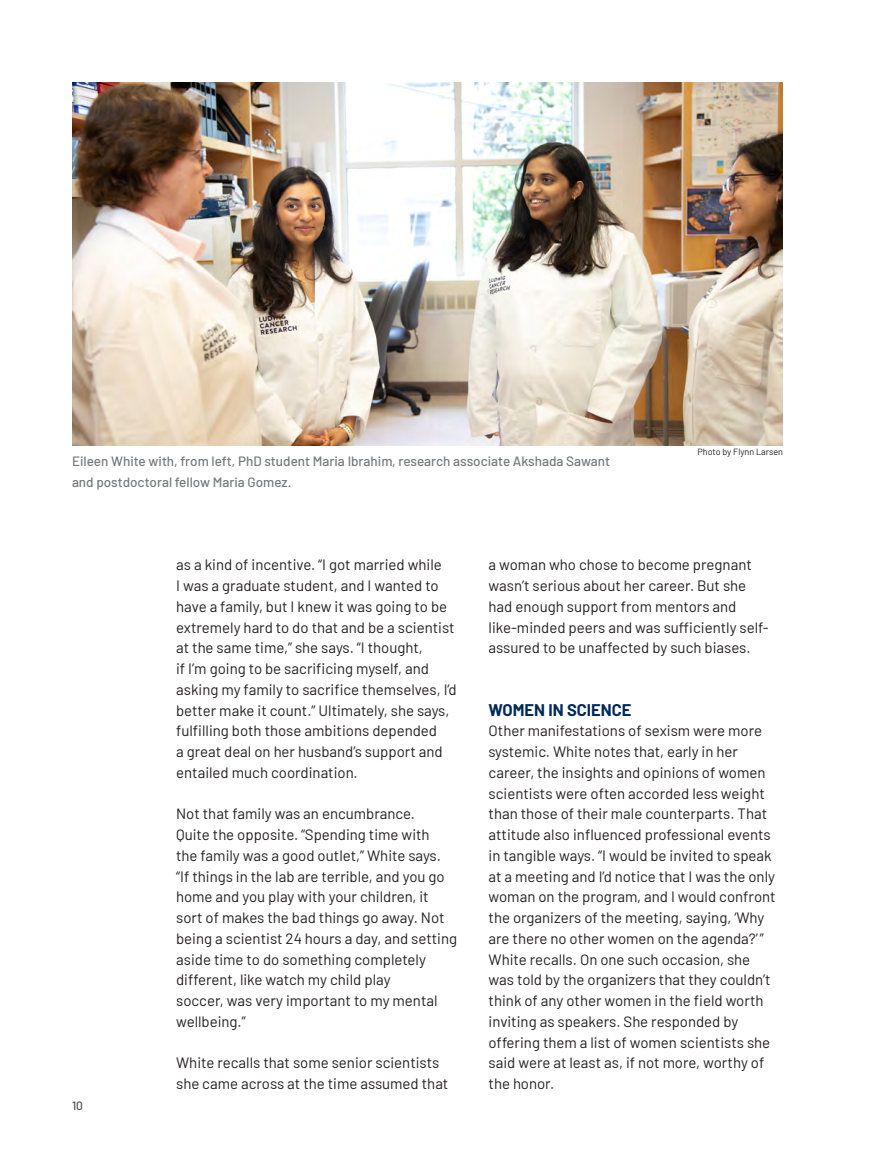
<style>
.page{position:relative;width:891px;height:1161px;background:#fff}
.page>*{position:absolute;margin:0;border:0;box-sizing:border-box;transform-origin:0 0}
.TOC_Article{font:700 16.5px "Barlow";color:#00295c}
.TOC_Article-2{font:15px/20.7px "Barlow";color:#231f20}
.TOC_Article-3{font:500 13.5px/20.7px "Barlow";color:#76787b}
.t1{font:500 12px "Barlow";color:#4b4c4d}
.TOC_Article-4{font:9px "Barlow";color:#231f20}
</style>
<div class="page">
<img style="left:72px;top:82px;width:711px;height:364px">
<p class="TOC_Article-3" style="left:72px;top:450px;width:540px">Eileen White with, from left, PhD student Maria Ibrahim, research associate Akshada Sawant and postdoctoral fellow Maria Gomez.</p>
<p class="TOC_Article-4" style="left:698px;top:445px;width:87px">Photo by Flynn Larsen</p>
<p class="t1" style="left:72px;top:1097px;width:13px">10</p>
<p class="TOC_Article-2" style="left:176px;top:553px;width:282px">as a kind of incentive. “I got married while<br>I was a graduate student, and I wanted to have a family, but I knew it was going to be extremely hard to do that and be a scientist at the same time,” she says. “I thought,<br>if I’m going to be sacrificing myself, and asking my family to sacrifice themselves, I’d better make it count.” Ultimately, she says, fulfilling both those ambitions depended<br>a great deal on her husband’s support and entailed much coordination.</p>
<p class="TOC_Article-2" style="left:176px;top:802px;width:283px">Not that family was an encumbrance.<br>Quite the opposite. “Spending time with<br>the family was a good outlet,” White says. “If things in the lab are terrible, and you go home and you play with your children, it sort of makes the bad things go away. Not being a scientist 24 hours a day, and setting aside time to do something completely different, like watch my child play<br>soccer, was very important to my mental wellbeing.”</p>
<p class="TOC_Article-2" style="left:176px;top:1052px;width:274px">White recalls that some senior scientists she came across at the time assumed that</p>
<p class="TOC_Article-2" style="left:489px;top:553px;width:282px">a woman who chose to become pregnant wasn’t serious about her career. But she had enough support from mentors and like-minded peers and was sufficiently self&shy;assured to be unaffected by such biases.</p>
<p class="TOC_Article" style="left:489px;top:697px;width:144px">WOMEN IN SCIENCE</p>
<p class="TOC_Article-2" style="left:489px;top:719px;width:289px">Other manifestations of sexism were more systemic. White notes that, early in her career, the insights and opinions of women scientists were often accorded less weight than those of their male counterparts. That attitude also influenced professional events in tangible ways. “I would be invited to speak at a meeting and I’d notice that I was the only woman on the program, and I would confront the organizers of the meeting, saying, ‘Why are there no other women on the agenda?’ ” White recalls. On one such occasion, she was told by the organizers that they couldn’t think of any other women in the field worth inviting as speakers. She responded by offering them a list of women scientists she said were at least as, if not more, worthy of the honor.</p>
</div>
